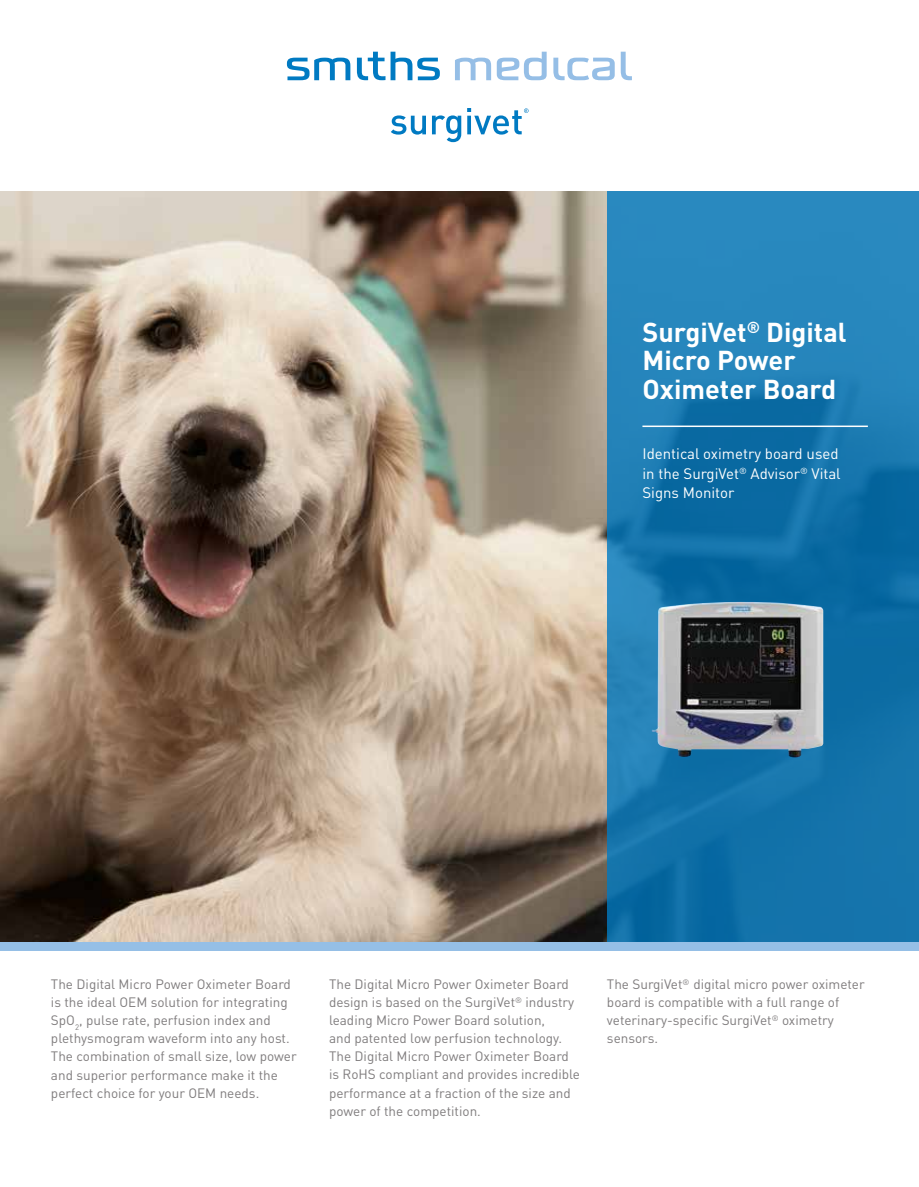
<style>
.page{position:relative;width:919px;height:1187px;background:#fff}
.page>*{position:absolute;margin:0;border:0;box-sizing:border-box;transform-origin:0 0}
.t1{font:700 27px/28.5px "DIN";color:#fff}
.t2{font:15px/19.5px "DIN";color:#fff}
.t3{font:13.5px/18px "DIN";color:#7f7c7d}
</style>
<div class="page">
<img style="left:0;top:191px;width:607px;height:750px">
<svg style="left:607px;top:191px;width:311px;height:750px;background:#1877af"></svg>
<svg style="left:391px;top:115px;width:35px;height:20px"></svg>
<svg style="left:432px;top:115px;width:29px;height:27px"></svg>
<svg style="left:467px;top:108px;width:61px;height:27px"></svg>
<svg style="left:287px;top:58px;width:63px;height:22px"></svg>
<svg style="left:357px;top:52px;width:83px;height:28px"></svg>
<svg style="left:620px;top:52px;width:12px;height:28px"></svg>
<svg style="left:455px;top:52px;width:91px;height:28px"></svg>
<svg style="left:553px;top:58px;width:61px;height:22px"></svg>
<div style="left:0;top:941px;width:918px;height:9px;background:#95bfe6"></div>
<hr style="left:642px;top:425px;width:225px;height:2px;background:#fff">
<img style="left:651px;top:602px;width:172px;height:155px">
<h1 class="t1" style="left:642px;top:317px;width:205px">SurgiVet<sup>®</sup> Digital<br>Micro Power<br>Oximeter Board</h1>
<p class="t2" style="left:642px;top:443px;width:200px">Identical oximetry board used in the SurgiVet<sup>®</sup> Advisor<sup>®</sup> Vital<br>Signs Monitor</p>
<p class="t3" style="left:51px;top:975px;width:247px">The Digital Micro Power Oximeter Board is the ideal OEM solution for integrating SpO<sub>2</sub>, pulse rate, perfusion index and plethysmogram waveform into any host.<br>The combination of small size, low power and superior performance make it the perfect choice for your OEM needs.</p>
<p class="t3" style="left:329px;top:975px;width:252px">The Digital Micro Power Oximeter Board design is based on the SurgiVet<sup>®</sup> industry leading Micro Power Board solution,<br>and patented low perfusion technology.<br>The Digital Micro Power Oximeter Board is RoHS compliant and provides incredible performance at a fraction of the size and power of the competition.</p>
<p class="t3" style="left:607px;top:975px;width:259px">The SurgiVet<sup>®</sup> digital micro power oximeter board is compatible with a full range of veterinary-specific SurgiVet<sup>®</sup> oximetry sensors.</p>
</div>
